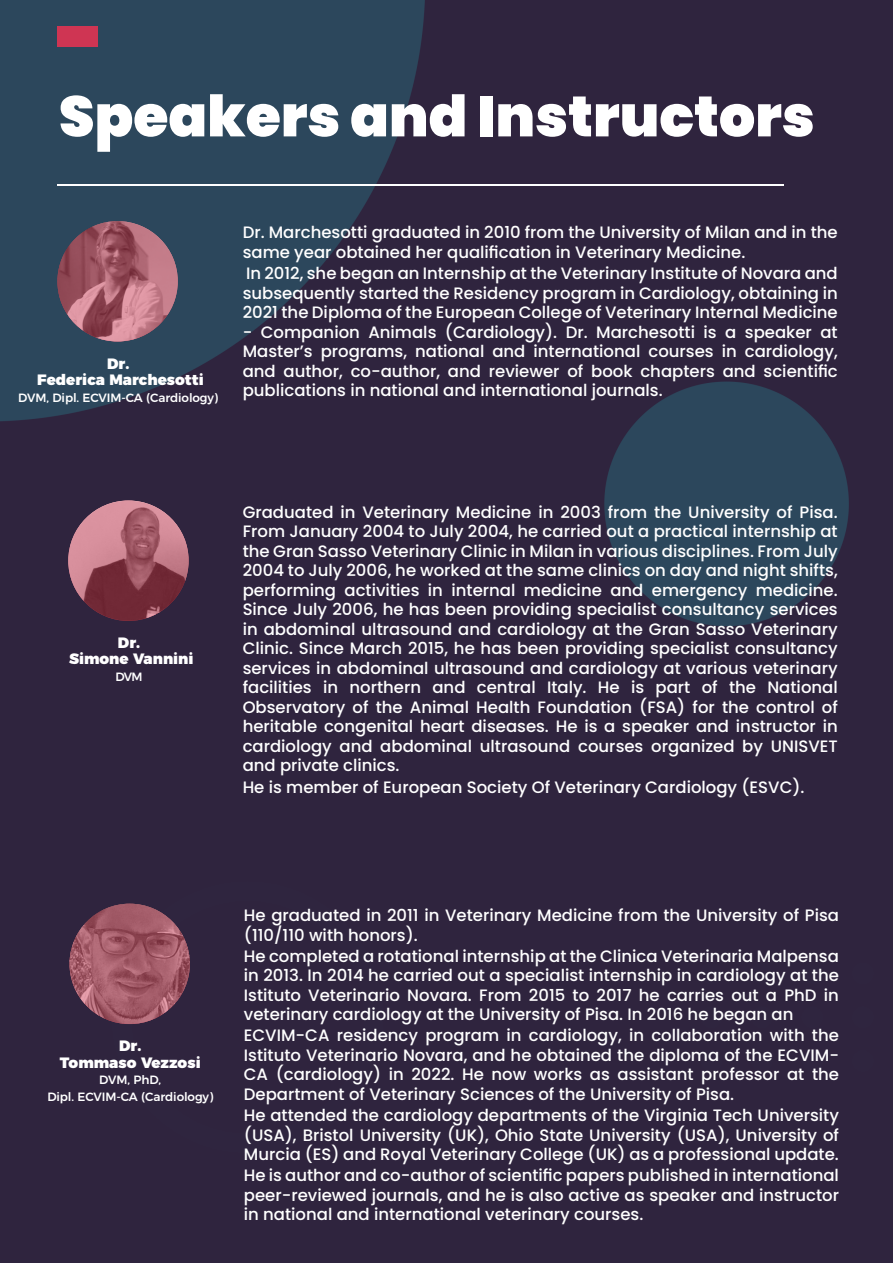
<style>
.page{position:relative;width:893px;height:1263px;background:#fff}
.page>*{position:absolute;margin:0;border:0;box-sizing:border-box;transform-origin:0 0}
.t1{font:900 57px "Poppins";color:#fff}
.t2{font:500 16.5px/19.5px "Poppins";color:#fff;text-align:justify}
.t3{font:900 15px/16.5px "Montserrat";color:#fff;text-align:center}
.t4{font:500 12px/16.5px "Montserrat";letter-spacing:-.01em;color:#fff;text-align:center}
</style>
<div class="page">
<img style="left:0;top:0;width:893px;height:1263px">
<svg style="left:68px;top:501px;width:121px;height:120px"></svg>
<div style="left:57px;top:26px;width:41px;height:21px;background:#cf3553"></div>
<svg style="left:57px;top:221px;width:121px;height:121px"></svg>
<svg style="left:69px;top:904px;width:121px;height:120px"></svg>
<hr style="left:57px;top:184px;width:727px;height:1px;background:#fff">
<h1 class="t1" style="left:59px;top:83px;width:757px">Speakers and Instructors</h1>
<p class="t3" style="left:37px;top:354px;width:168px">Dr.<br>Federica Marchesotti</p>
<p class="t4" style="left:18px;top:388px;width:201px">DVM, Dipl. ECVIM-CA (Cardiology)</p>
<p class="t2" style="left:243px;top:223px;width:596px">Dr. Marchesotti graduated in 2010 from the University of Milan and in the same year obtained her qualification in Veterinary Medicine.</p>
<p class="t2" style="left:243px;top:264px;width:597px">In 2012, she began an Internship at the Veterinary Institute of Novara and subsequently started the Residency program in Cardiology, obtaining in 2021 the Diploma of the European College of Veterinary Internal Medicine</p>
<p class="t2" style="left:243px;top:322px;width:597px">- Companion Animals (Cardiology). Dr. Marchesotti is a speaker at Master’s programs, national and international courses in cardiology, and author, co-author, and reviewer of book chapters and scientific publications in national and international journals.</p>
<p class="t3" style="left:69px;top:633px;width:126px">Dr.<br>Simone Vannini</p>
<p class="t4" style="left:115px;top:667px;width:29px">DVM</p>
<p class="t2" style="left:243px;top:502px;width:597px">Graduated in Veterinary Medicine in 2003 from the University of Pisa.<br>From January 2004 to July 2004, he carried out a practical internship at the Gran Sasso Veterinary Clinic in Milan in various disciplines. From July 2004 to July 2006, he worked at the same clinics on day and night shifts, performing activities in internal medicine and emergency medicine.<br>Since July 2006, he has been providing specialist consultancy services in abdominal ultrasound and cardiology at the Gran Sasso Veterinary Clinic. Since March 2015, he has been providing specialist consultancy services in abdominal ultrasound and cardiology at various veterinary facilities in northern and central Italy. He is part of the National Observatory of the Animal Health Foundation (FSA) for the control of heritable congenital heart diseases. He is a speaker and instructor in cardiology and abdominal ultrasound courses organized by UNISVET and private clinics.</p>
<p class="t2" style="left:243px;top:777px;width:563px">He is member of European Society Of Veterinary Cardiology (ESVC).</p>
<p class="t3" style="left:60px;top:1036px;width:142px">Dr.<br>Tommaso Vezzosi</p>
<p class="t4" style="left:47px;top:1070px;width:167px">DVM, PhD,<br>Dipl. ECVIM-CA (Cardiology)</p>
<p class="t2" style="left:244px;top:905px;width:597px">He graduated in 2011 in Veterinary Medicine from the University of Pisa (110/110 with honors).</p>
<p class="t2" style="left:244px;top:946px;width:597px">He completed a rotational internship at the Clinica Veterinaria Malpensa in 2013. In 2014 he carried out a specialist internship in cardiology at the Istituto Veterinario Novara. From 2015 to 2017 he carries out a PhD in veterinary cardiology at the University of Pisa. In 2016 he began an</p>
<p class="t2" style="left:244px;top:1026px;width:597px">ECVIM-CA residency program in cardiology, in collaboration with the Istituto Veterinario Novara, and he obtained the diploma of the ECVIM-CA (cardiology) in 2022. He now works as assistant professor at the Department of Veterinary Sciences of the University of Pisa.</p>
<p class="t2" style="left:244px;top:1106px;width:597px">He attended the cardiology departments of the Virginia Tech University (USA), Bristol University (UK), Ohio State University (USA), University of Murcia (ES) and Royal Veterinary College (UK) as a professional update.</p>
<p class="t2" style="left:244px;top:1166px;width:597px">He is author and co-author of scientific papers published in international peer-reviewed journals, and he is also active as speaker and instructor in national and international veterinary courses.</p>
</div>
